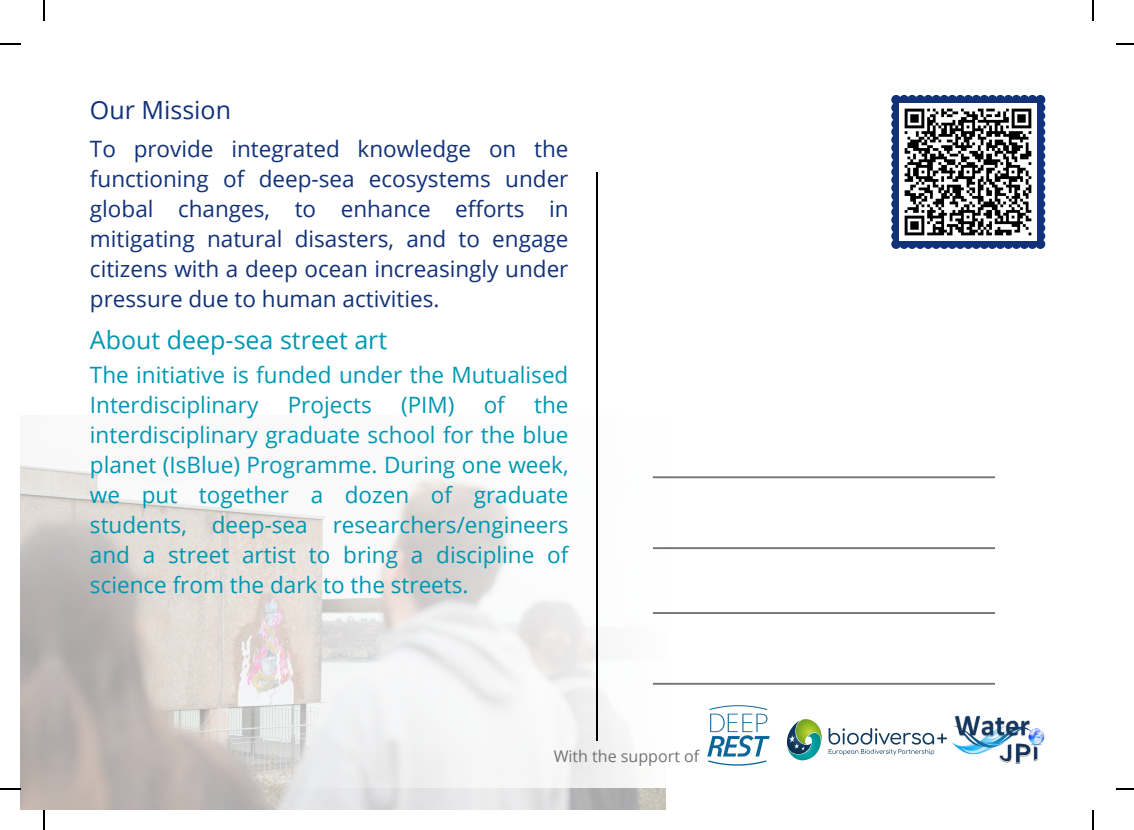
<style>
.page{position:relative;width:1134px;height:830px;background:#fff}
.page>*{position:absolute;margin:0;border:0;box-sizing:border-box;transform-origin:0 0}
.t1{font:25px "Open Sans";color:#0097b2}
.t2{font:25px "Open Sans";color:#113179}
.t3{font:22.5px/30px "Open Sans";color:#0097b2}
.t4{font:22.5px/30px "Open Sans";color:#113179;text-align:justify}
.t5{font:16px "Open Sans";color:#737373}
</style>
<div class="page">
<img style="left:21px;top:465px;width:644px;height:344px">
<svg style="left:253px;top:465px;width:426px;height:322px;fill:#f5f6f6"></svg>
<hr style="left:652px;top:547px;width:342px;height:2px;background:#737373">
<hr style="left:652px;top:476px;width:342px;height:2px;background:#737373">
<hr style="left:652px;top:612px;width:342px;height:2px;background:#737373">
<hr style="left:652px;top:682px;width:342px;height:2px;background:#737373">
<svg style="left:891px;top:95px;width:154px;height:154px;background:#36518e"></svg>
<img style="left:899px;top:104px;width:137px;height:136px">
<hr style="left:596px;top:172px;width:2px;height:568px;background:#000">
<img style="left:707px;top:705px;width:63px;height:61px">
<svg style="left:786px;top:719px;width:35px;height:41px"></svg>
<svg style="left:828px;top:728px;width:118px;height:27px"></svg>
<img style="left:952px;top:715px;width:93px;height:49px">
<hr style="left:43px;top:0;width:2px;height:21px;background:#000">
<hr style="left:0;top:43px;width:21px;height:2px;background:#000">
<hr style="left:1091px;top:0;width:2px;height:21px;background:#000">
<svg style="left:1116px;top:43px;width:17px;height:2px"></svg>
<svg style="left:43px;top:810px;width:2px;height:19px"></svg>
<svg style="left:0;top:788px;width:21px;height:1px"></svg>
<svg style="left:1092px;top:810px;width:1px;height:19px"></svg>
<svg style="left:1116px;top:788px;width:17px;height:1px"></svg>
<h1 class="t2" style="left:90px;top:92px;width:142px">Our Mission</h1>
<p class="t4" style="left:90px;top:133px;width:480px">To provide integrated knowledge on the functioning of deep-sea ecosystems under global changes, to enhance efforts in mitigating natural disasters, and to engage citizens with a deep ocean increasingly under pressure due to human activities.</p>
<p class="t1" style="left:90px;top:322px;width:299px">About deep-sea street art</p>
<h1 class="t3" style="left:90px;top:359px;width:480px">The initiative is funded under the Mutualised<br>Interdisciplinary</h1>
<h1 class="t3" style="left:288px;top:389px;width:85px">Projects</h1>
<h1 class="t3" style="left:401px;top:389px;width:55px">(PIM)</h1>
<h1 class="t3" style="left:483px;top:389px;width:23px">of</h1>
<h1 class="t3" style="left:90px;top:389px;width:480px;text-align:justify;text-indent:444px">the interdisciplinary graduate school for the blue planet (IsBlue) Programme. During one week, we put together a dozen of graduate students, deep-sea researchers/engineers and a street artist to bring a discipline of science from the dark to the streets.</h1>
<p class="t5" style="left:553px;top:744px;width:147px">With the support of</p>
</div>
